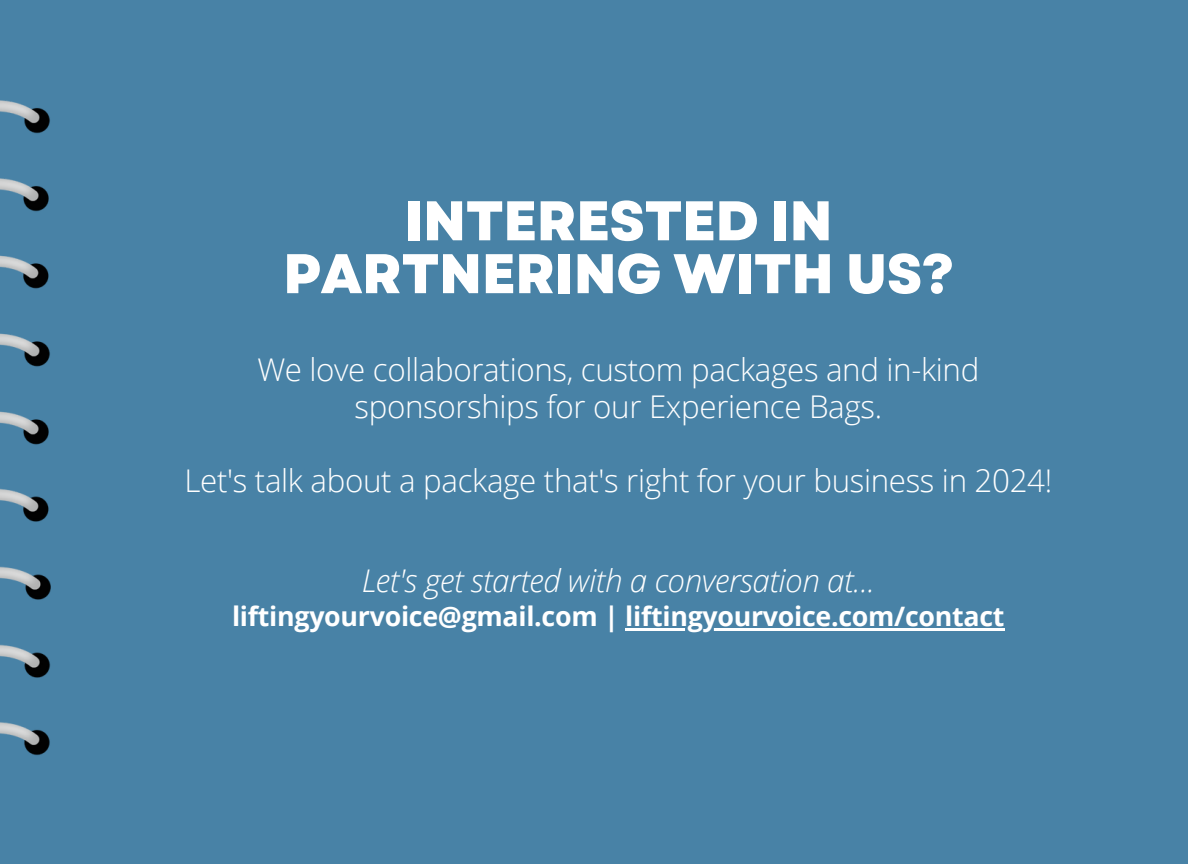
<style>
.page{position:relative;width:1188px;height:864px;background:#4882a6}
.page>*{position:absolute;margin:0;border:0;box-sizing:border-box;transform-origin:0 0}
.t1{font:800 55.8px/52.8px "Garet";letter-spacing:-.01em;color:#fff;text-align:center}
.t2{font:300 31.35px/37.2px "Open Sans";letter-spacing:-.01em;color:#fff;text-align:center}
.t3{font:italic 300 31.35px "Open Sans";letter-spacing:-.01em;color:#fff}
.t4{font:700 26.85px "Open Sans";letter-spacing:-.01em;color:#fff}
</style>
<div class="page">
<hr style="left:625px;top:628px;width:379px;height:3px;background:#fff">
<img style="left:0;top:101px;width:50px;height:655px">
<h1 class="t1" style="left:283px;top:195px;width:672px">INTERESTED IN<br>PARTNERING WITH US?</h1>
<p class="t2" style="left:257px;top:350px;width:724px">We love collaborations, custom packages and in-kind sponsorships for our Experience Bags.</p>
<p class="t2" style="left:184px;top:461px;width:869px">Let's talk about a package that's right for your business in 2024!</p>
<p class="t3" style="left:362px;top:559px;width:514px">Let's get started with a conversation at...</p>
<p class="t4" style="left:232px;top:597px;width:774px">liftingyourvoice@gmail.com | liftingyourvoice.com/contact</p>
</div>
